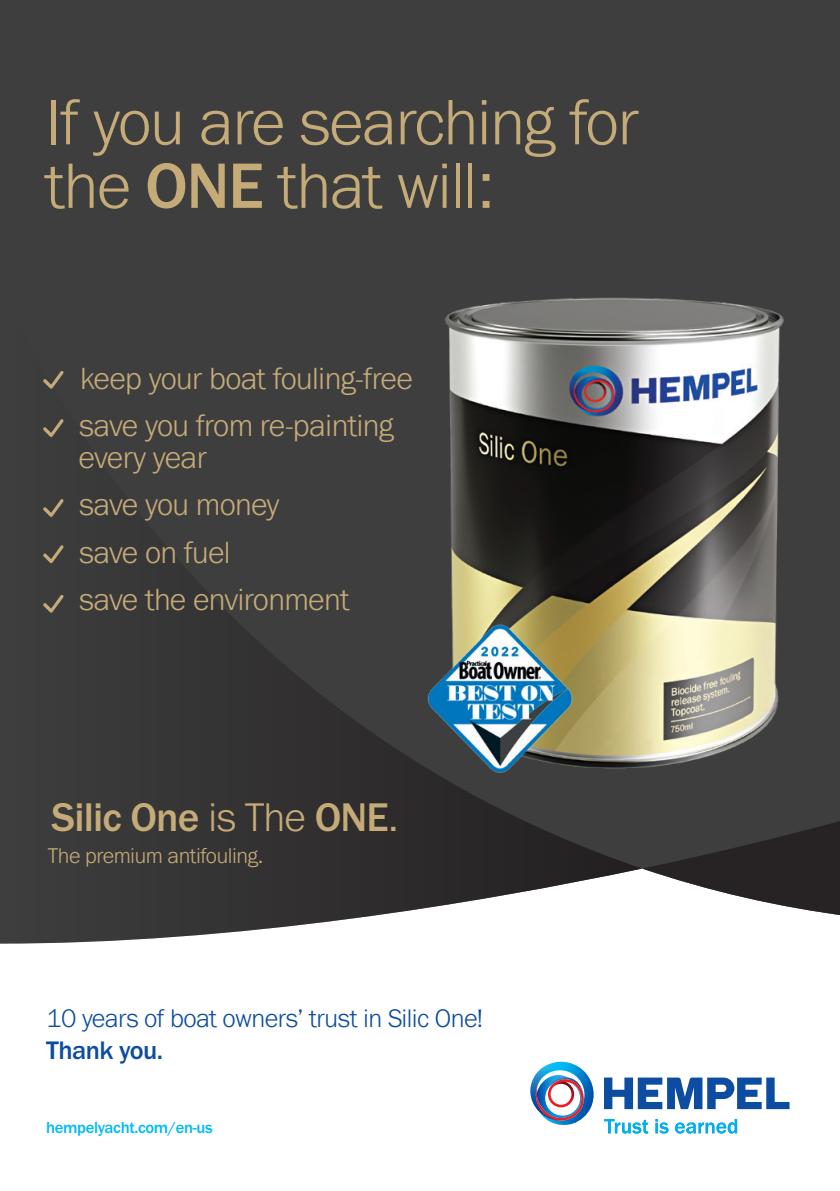
<style>
.page{position:relative;width:840px;height:1191px;background:#fff}
.page>*{position:absolute;margin:0;border:0;box-sizing:border-box;transform-origin:0 0}
.t1{font:300 66.4px/63.6px "Franklin Gothic URW";letter-spacing:-.02em;color:#c5ab77}
.t2{font:500 41.4px "Franklin Gothic URW";letter-spacing:-.02em;color:#c5ab77}
.t3{font:300 31.8px/47.4px "Franklin Gothic URW";letter-spacing:-.02em;color:#c5ab77}
.t4{font:300 26.2px/31.8px "Franklin Gothic URW";letter-spacing:-.02em;color:#0d4da1}
.t5{font:300 22.2px "Franklin Gothic URW";letter-spacing:-.02em;color:#c5ab77}
.t6{font:500 16.6px "Franklin Gothic URW";letter-spacing:-.02em;color:#00baf1}
.s1{font-weight:500}
.s2{font-weight:300}
</style>
<div class="page">
<div style="left:0;top:0;width:839px;height:1189px;background:#3e3e3f"></div>
<div style="left:0;top:918px;width:839px;height:271px;background:#fff"></div>
<svg style="left:0;top:605px;width:641px;height:338px"></svg>
<svg style="left:641px;top:821px;width:198px;height:97px"></svg>
<img style="left:440px;top:297px;width:344px;height:476px">
<svg style="left:43px;top:371px;width:21px;height:18px"></svg>
<svg style="left:43px;top:419px;width:21px;height:18px"></svg>
<svg style="left:43px;top:499px;width:21px;height:18px"></svg>
<svg style="left:43px;top:545px;width:21px;height:18px"></svg>
<svg style="left:43px;top:595px;width:21px;height:17px"></svg>
<img style="left:426px;top:622px;width:147px;height:151px">
<svg style="left:604px;top:1119px;width:43px;height:14px"></svg>
<svg style="left:655px;top:1119px;width:13px;height:14px"></svg>
<svg style="left:674px;top:1119px;width:62px;height:14px"></svg>
<svg style="left:603px;top:1077px;width:186px;height:32px;background:#6d94c6"></svg>
<img style="left:529px;top:1061px;width:66px;height:64px">
<p class="t1" style="left:45px;top:89px;width:595px">If you are searching for the <span class="s1">ONE</span> that will:</p>
<p class="t3" style="left:79px;top:353px;width:335px">keep your boat fouling-free save you from re-painting</p>
<p class="t3" style="left:78px;top:433px;width:272px">every year<br>save you money<br>save on fuel<br>save the environment</p>
<p class="t2" style="left:51px;top:792px;width:348px">Silic One <span class="s2">is The</span> ONE<span class="s2">.</span></p>
<p class="t5" style="left:48px;top:841px;width:217px">The premium antifouling.</p>
<p class="t4" style="left:46px;top:1002px;width:438px">10 years of boat owners’ trust in Silic One!<br><span class="s1">Thank you.</span></p>
<p class="t6" style="left:46px;top:1117px;width:168px">hempelyacht.com/en-us</p>
</div>
